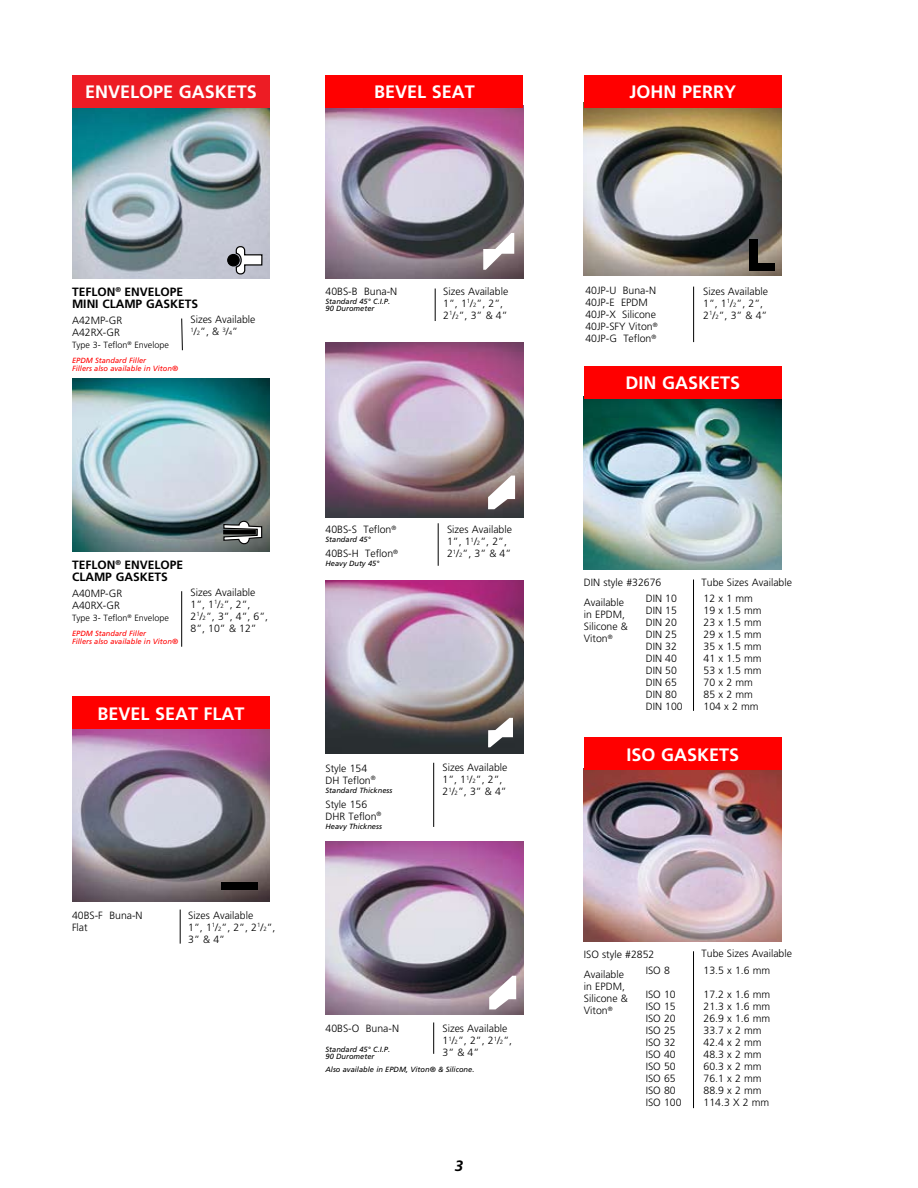
<style>
.page{position:relative;width:918px;height:1188px;background:#fff}
.page>*{position:absolute;margin:0;border:0;box-sizing:border-box;transform-origin:0 0}
.t1{font:700 18px "Frutiger";color:#fff}
.t2{font:italic 700 15px "Frutiger";color:#000}
.t3{font:700 12px/12px "Frutiger";color:#000}
.t4{font:300 10.5px/12px "Frutiger";color:#000}
.t5{font:300 9px "Frutiger";color:#000}
.t6{font:italic 7.5px/7.5px "Frutiger";color:#000}
.t7{font:italic 7.5px/7.5px "Frutiger";color:#f00}
.s1{font-size:6.15px}
</style>
<div class="page">
<img style="left:72px;top:729px;width:198px;height:173px">
<img style="left:72px;top:378px;width:198px;height:173px">
<hr style="left:181px;top:591px;width:1px;height:56px;background:#000">
<svg style="left:223px;top:521px;width:39px;height:23px"></svg>
<hr style="left:224px;top:530px;width:31px;height:4px;background:#000">
<img style="left:326px;top:107px;width:198px;height:171px">
<img style="left:326px;top:343px;width:198px;height:174px">
<img style="left:326px;top:581px;width:198px;height:173px">
<img style="left:326px;top:842px;width:198px;height:173px">
<div style="left:326px;top:75px;width:198px;height:32px;background:#f00"></div>
<hr style="left:438px;top:523px;width:1px;height:43px;background:#000">
<hr style="left:435px;top:289px;width:1px;height:32px;background:#000">
<hr style="left:433px;top:763px;width:1px;height:64px;background:#000">
<hr style="left:433px;top:1022px;width:1px;height:32px;background:#000">
<svg style="left:489px;top:976px;width:27px;height:33px"></svg>
<hr style="left:180px;top:910px;width:1px;height:34px;background:#000">
<div style="left:222px;top:882px;width:36px;height:8px;background:#000"></div>
<img style="left:72px;top:107px;width:198px;height:171px">
<svg style="left:181px;top:318px;width:2px;height:33px"></svg>
<svg style="left:235px;top:246px;width:28px;height:28px"></svg>
<div style="left:228px;top:255px;width:11px;height:11px;background:#000;border-radius:50%"></div>
<div style="left:227px;top:254px;width:13px;height:12px;border:1px solid #000;border-radius:50%"></div>
<div style="left:72px;top:75px;width:198px;height:32px;background:#ed1c24"></div>
<div style="left:72px;top:697px;width:198px;height:32px;background:#f00"></div>
<img style="left:584px;top:398px;width:198px;height:171px">
<div style="left:584px;top:366px;width:198px;height:32px;background:#f00"></div>
<hr style="left:693px;top:580px;width:1px;height:131px;background:#000">
<img style="left:584px;top:770px;width:198px;height:171px">
<div style="left:584px;top:738px;width:198px;height:32px;background:#f00"></div>
<hr style="left:693px;top:951px;width:1px;height:157px;background:#000">
<img style="left:584px;top:107px;width:198px;height:169px">
<hr style="left:693px;top:287px;width:1px;height:55px;background:#000">
<div style="left:584px;top:75px;width:198px;height:32px;background:#f00"></div>
<div style="left:749px;top:239px;width:9px;height:32px;background:#000"></div>
<div style="left:749px;top:263px;width:26px;height:8px;background:#000"></div>
<svg style="left:483px;top:233px;width:31px;height:37px"></svg>
<svg style="left:488px;top:476px;width:27px;height:33px"></svg>
<svg style="left:488px;top:718px;width:25px;height:29px"></svg>
<h1 class="t1" style="left:85px;top:81px;width:173px">ENVELOPE GASKETS</h1>
<h1 class="t1" style="left:374px;top:81px;width:102px">BEVEL SEAT</h1>
<h1 class="t1" style="left:630px;top:81px;width:108px">JOHN PERRY</h1>
<p class="t3" style="left:72px;top:286px;width:105px">TEFLON<sup>®</sup> ENVELOPE<br>MINI CLAMP</p>
<p class="t3" style="left:146px;top:298px;width:17px">GASKETS</p>
<p class="t4" style="left:72px;top:315px;width:52px">A42MP-GR<br>A42RX-GR</p>
<p class="t5" style="left:72px;top:340px;width:98px">Type 3- Teflon<sup>®</sup> Envelope</p>
<p class="t7" style="left:72px;top:357px;width:108px">EPDM Standard Filler<br>Fillers also available in Viton®</p>
<p class="t4" style="left:190px;top:314px;width:67px">Sizes Available<br><sup>1</sup>/<span class="s1">2</span>”, &amp; <sup>3</sup>/<span class="s1">4</span>”</p>
<p class="t4" style="left:326px;top:285px;width:73px">40BS-B Buna-N</p>
<p class="t6" style="left:326px;top:297px;width:66px">Standard 45° C.I.P.<br>90 Durometer</p>
<p class="t4" style="left:443px;top:285px;width:67px">Sizes Available<br>1”, 1<sup>1</sup>/<span class="s1">2</span>”, 2”,<br>2<sup>1</sup>/<span class="s1">2</span>”, 3” &amp; 4”</p>
<p class="t3" style="left:72px;top:558px;width:105px">TEFLON<sup>®</sup> ENVELOPE<br>CLAMP</p>
<p class="t3" style="left:116px;top:570px;width:17px">GASKETS</p>
<p class="t4" style="left:72px;top:587px;width:52px">A40MP-GR<br>A40RX-GR</p>
<p class="t5" style="left:72px;top:613px;width:98px">Type 3- Teflon<sup>®</sup> Envelope</p>
<p class="t7" style="left:72px;top:630px;width:108px">EPDM Standard Filler<br>Fillers also available in Viton®</p>
<p class="t4" style="left:190px;top:586px;width:79px">Sizes Available<br>1”, 1<sup>1</sup>/<span class="s1">2</span>”, 2”,<br>2<sup>1</sup>/<span class="s1">2</span>”, 3”, 4”, 6”,<br>8”, 10” &amp; 12”</p>
<h1 class="t1" style="left:97px;top:703px;width:149px">BEVEL SEAT FLAT</h1>
<p class="t4" style="left:72px;top:909px;width:72px">40BS-F Buna-N<br>Flat</p>
<p class="t4" style="left:188px;top:909px;width:89px">Sizes Available<br>1”, 1<sup>1</sup>/<span class="s1">2</span>”, 2”, 2<sup>1</sup>/<span class="s1">2</span>”,<br>3” &amp; 4”</p>
<p class="t4" style="left:326px;top:524px;width:72px">40BS-S Teflon<sup>®</sup></p>
<p class="t6" style="left:326px;top:536px;width:47px">Standard 45°</p>
<p class="t4" style="left:326px;top:548px;width:74px">40BS-H Teflon<sup>®</sup></p>
<p class="t6" style="left:326px;top:560px;width:55px">Heavy Duty 45°</p>
<p class="t4" style="left:447px;top:524px;width:67px">Sizes Available<br>1”, 1<sup>1</sup>/<span class="s1">2</span>”, 2”,<br>2<sup>1</sup>/<span class="s1">2</span>”, 3” &amp; 4”</p>
<p class="t4" style="left:325px;top:762px;width:52px">Style 154<br>DH Teflon<sup>®</sup></p>
<p class="t6" style="left:326px;top:786px;width:68px">Standard Thickness</p>
<p class="t4" style="left:326px;top:798px;width:57px">Style 156<br>DHR Teflon<sup>®</sup></p>
<p class="t6" style="left:326px;top:822px;width:58px">Heavy Thickness</p>
<p class="t4" style="left:442px;top:762px;width:67px">Sizes Available<br>1”, 1<sup>1</sup>/<span class="s1">2</span>”, 2”,<br>2<sup>1</sup>/<span class="s1">2</span>”, 3” &amp; 4”</p>
<p class="t4" style="left:442px;top:1023px;width:71px">Sizes Available<br>1<sup>1</sup>/<span class="s1">2</span>”, 2”, 2<sup>1</sup>/<span class="s1">2</span>”,<br>3” &amp; 4”</p>
<p class="t6" style="left:326px;top:1066px;width:150px">Also available in EPDM, Viton® &amp; Silicone.</p>
<p class="t4" style="left:326px;top:1023px;width:75px">40BS-O Buna-N</p>
<p class="t6" style="left:326px;top:1046px;width:66px">Standard 45° C.I.P.<br>90 Durometer</p>
<h2 class="t2" style="left:455px;top:1157px;width:10px">3</h2>
<p class="t4" style="left:585px;top:285px;width:74px">40JP-U Buna-N<br>40JP-E EPDM<br>40JP-X Silicone<br>40JP-SFY Viton<sup>®<br></sup>40JP-G Teflon<sup>®</sup></p>
<p class="t4" style="left:703px;top:285px;width:67px">Sizes Available<br>1”, 1<sup>1</sup>/<span class="s1">2</span>”, 2”,<br>2<sup>1</sup>/<span class="s1">2</span>”, 3” &amp; 4”</p>
<h1 class="t1" style="left:626px;top:372px;width:116px">DIN GASKETS</h1>
<p class="t4" style="left:584px;top:576px;width:79px">DIN style #32676</p>
<p class="t4" style="left:702px;top:576px;width:92px">Tube Sizes Available</p>
<p class="t4" style="left:584px;top:597px;width:46px">Available in EPDM,<br>Silicone &amp;<br>Viton<sup>®</sup></p>
<p class="t4" style="left:646px;top:592px;width:33px">DIN 10</p>
<p class="t4" style="left:704px;top:592px;width:51px">12 x 1 mm</p>
<p class="t4" style="left:646px;top:604px;width:33px">DIN 15</p>
<p class="t4" style="left:704px;top:604px;width:60px">19 x 1.5 mm</p>
<p class="t4" style="left:646px;top:616px;width:33px">DIN 20</p>
<p class="t4" style="left:704px;top:616px;width:60px">23 x 1.5 mm</p>
<p class="t4" style="left:646px;top:628px;width:33px">DIN 25</p>
<p class="t4" style="left:704px;top:628px;width:60px">29 x 1.5 mm</p>
<p class="t4" style="left:646px;top:640px;width:33px">DIN 32</p>
<p class="t4" style="left:704px;top:640px;width:60px">35 x 1.5 mm</p>
<p class="t4" style="left:646px;top:652px;width:33px">DIN 40</p>
<p class="t4" style="left:704px;top:652px;width:60px">41 x 1.5 mm</p>
<p class="t4" style="left:646px;top:664px;width:33px">DIN 50</p>
<p class="t4" style="left:704px;top:664px;width:60px">53 x 1.5 mm</p>
<p class="t4" style="left:646px;top:676px;width:33px">DIN 65</p>
<p class="t4" style="left:704px;top:676px;width:51px">70 x 2 mm</p>
<p class="t4" style="left:646px;top:688px;width:33px">DIN 80</p>
<p class="t4" style="left:704px;top:688px;width:51px">85 x 2 mm</p>
<p class="t4" style="left:646px;top:700px;width:39px">DIN 100</p>
<p class="t4" style="left:704px;top:700px;width:57px">104 x 2 mm</p>
<h1 class="t1" style="left:627px;top:744px;width:114px">ISO GASKETS</h1>
<p class="t4" style="left:584px;top:948px;width:72px">ISO style #2852</p>
<p class="t4" style="left:702px;top:948px;width:92px">Tube Sizes Available</p>
<p class="t4" style="left:584px;top:968px;width:46px">Available in EPDM,<br>Silicone &amp;<br>Viton<sup>®</sup></p>
<p class="t4" style="left:646px;top:964px;width:26px">ISO 8</p>
<p class="t4" style="left:704px;top:964px;width:68px">13.5 x 1.6 mm</p>
<p class="t4" style="left:646px;top:988px;width:32px">ISO 10</p>
<p class="t4" style="left:704px;top:988px;width:68px">17.2 x 1.6 mm</p>
<p class="t4" style="left:646px;top:1000px;width:32px">ISO 15</p>
<p class="t4" style="left:704px;top:1000px;width:68px">21.3 x 1.6 mm</p>
<p class="t4" style="left:646px;top:1012px;width:32px">ISO 20</p>
<p class="t4" style="left:704px;top:1012px;width:68px">26.9 x 1.6 mm</p>
<p class="t4" style="left:646px;top:1024px;width:32px">ISO 25</p>
<p class="t4" style="left:704px;top:1024px;width:60px">33.7 x 2 mm</p>
<p class="t4" style="left:646px;top:1036px;width:32px">ISO 32</p>
<p class="t4" style="left:704px;top:1036px;width:60px">42.4 x 2 mm</p>
<p class="t4" style="left:646px;top:1048px;width:32px">ISO 40</p>
<p class="t4" style="left:704px;top:1048px;width:60px">48.3 x 2 mm</p>
<p class="t4" style="left:646px;top:1060px;width:32px">ISO 50</p>
<p class="t4" style="left:704px;top:1060px;width:60px">60.3 x 2 mm</p>
<p class="t4" style="left:646px;top:1072px;width:32px">ISO 65</p>
<p class="t4" style="left:704px;top:1072px;width:60px">76.1 x 2 mm</p>
<p class="t4" style="left:646px;top:1084px;width:32px">ISO 80</p>
<p class="t4" style="left:704px;top:1084px;width:60px">88.9 x 2 mm</p>
<p class="t4" style="left:646px;top:1096px;width:37px">ISO 100</p>
<p class="t4" style="left:704px;top:1096px;width:67px">114.3 X 2 mm</p>
</div>
